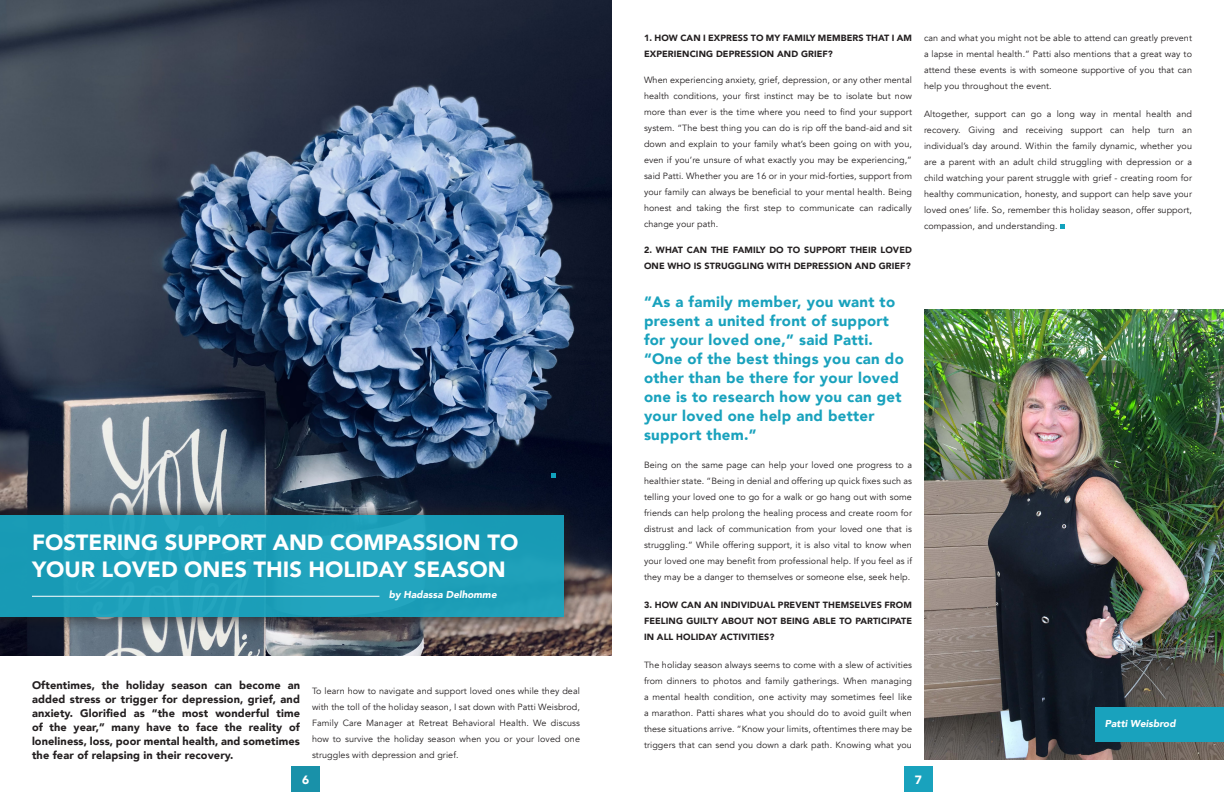
<style>
.page{position:relative;width:1224px;height:792px;background:#fff}
.page>*{position:absolute;margin:0;border:0;box-sizing:border-box;transform-origin:0 0}
.t1{font:900 22px/26.4px "Avenir";color:#fff}
.Copy_-_Subhead{font:900 15px/19px "Avenir";letter-spacing:.02em;color:#19a2bd}
.Numbers{font:900 12px "Avenir";color:#fff}
.Copy_-_Subhead-2{font:900 11px/14px "Avenir";letter-spacing:.01em;color:#231f20;text-align:justify}
.By_Author{font:italic 900 10px "Avenir";color:#fff}
.Copy_-_Subhead-3{font:9px/16px "Avenir";letter-spacing:.01em;color:#231f20;text-align:justify}
.Copy{font:9px/16px "Avenir";letter-spacing:.01em;color:#231f20;text-align:justify}
.Copy-2{font:900 9px/16px "Avenir";letter-spacing:.01em;color:#231f20}
.Copy_-_Subhead-4{font:900 9px/16px "Avenir";letter-spacing:.01em;color:#231f20;text-align:justify}
</style>
<div class="page">
<img style="left:924px;top:310px;width:300px;height:450px">
<img style="left:0;top:0;width:612px;height:655px">
<div style="left:292px;top:766px;width:28px;height:26px;background:#1991a9"></div>
<div style="left:904px;top:766px;width:29px;height:26px;background:#19a2bd"></div>
<svg style="left:552px;top:473px;width:4px;height:5px"></svg>
<div style="left:1096px;top:707px;width:128px;height:35px;background:#19a2bd"></div>
<svg style="left:0;top:500px;width:578px;height:132px;background:#4e525a"></svg>
<div style="left:0;top:515px;width:563px;height:102px;background:#19a2bd"></div>
<hr style="left:32px;top:596px;width:347px;height:1px;background:#fff">
<svg style="left:1060px;top:225px;width:5px;height:4px"></svg>
<p class="t1" style="left:32px;top:529px;width:488px">FOSTERING SUPPORT AND COMPASSION TO<br>YOUR LOVED ONES THIS HOLIDAY SEASON</p>
<p class="By_Author" style="left:389px;top:587px;width:109px">by Hadassa Delhomme</p>
<p class="Copy_-_Subhead-2" style="left:32px;top:678px;width:270px">Oftentimes, the holiday season can become an added stress or trigger for depression, grief, and anxiety. Glorified as “the most wonderful time of the year,” many have to face the reality of loneliness, loss, poor mental health, and sometimes the fear of relapsing in their recovery.</p>
<p class="Copy_-_Subhead-3" style="left:312px;top:684px;width:270px">To learn how to navigate and support loved ones while they deal with the toll of the holiday season, I sat down with Patti Weisbrod, Family Care Manager at Retreat Behavioral Health. We discuss how to survive the holiday season when you or your loved one struggles with depression and grief.</p>
<p class="Copy-2" style="left:644px;top:30px;width:269px">1. HOW CAN I EXPRESS TO MY FAMILY MEMBERS THAT I AM<br>EXPERIENCING DEPRESSION AND GRIEF?</p>
<p class="Copy" style="left:644px;top:72px;width:270px">When experiencing anxiety, grief, depression, or any other mental health conditions, your first instinct may be to isolate but now more than ever is the time where you need to find your support system. “The best thing you can do is rip off the band-aid and sit down and explain to your family what’s been going on with you, even if you’re unsure of what exactly you may be experiencing,” said Patti. Whether you are 16 or in your mid-forties, support from your family can always be beneficial to your mental health. Being honest and taking the first step to communicate can radically change your path.</p>
<p class="Copy-2" style="left:644px;top:242px;width:269px">2. WHAT CAN THE FAMILY DO TO SUPPORT THEIR LOVED<br>ONE WHO IS STRUGGLING WITH DEPRESSION AND GRIEF?</p>
<p class="Copy_-_Subhead" style="left:644px;top:292px;width:261px">“As a family member, you want to present a united front of support for your loved one,” said Patti. “One of the best things you can do other than be there for your loved one is to research how you can get your loved one help and better support them.”</p>
<p class="Copy_-_Subhead-3" style="left:644px;top:457px;width:270px">Being on the same page can help your loved one progress to a healthier state. “Being in denial and offering up quick fixes such as telling your loved one to go for a walk or go hang out with some friends can help prolong the healing process and create room for distrust and lack of communication from your loved one that is struggling.” While offering support, it is also vital to know when your loved one may benefit from professional help. If you feel as if they may be a danger to themselves or someone else, seek help.</p>
<p class="Copy_-_Subhead-4" style="left:644px;top:597px;width:270px">3. HOW CAN AN INDIVIDUAL PREVENT THEMSELVES FROM FEELING GUILTY ABOUT NOT BEING ABLE TO PARTICIPATE IN ALL HOLIDAY ACTIVITIES?</p>
<p class="Copy_-_Subhead-3" style="left:644px;top:657px;width:270px">The holiday season always seems to come with a slew of activities from dinners to photos and family gatherings. When managing a mental health condition, one activity may sometimes feel like a marathon. Patti shares what you should do to avoid guilt when these situations arrive. “Know your limits, oftentimes there may be triggers that can send you down a dark path. Knowing what you</p>
<p class="Copy_-_Subhead-3" style="left:924px;top:30px;width:270px">can and what you might not be able to attend can greatly prevent a lapse in mental health.” Patti also mentions that a great way to attend these events is with someone supportive of you that can help you throughout the event.</p>
<p class="Copy_-_Subhead-3" style="left:924px;top:106px;width:270px">Altogether, support can go a long way in mental health and recovery. Giving and receiving support can help turn an individual’s day around. Within the family dynamic, whether you are a parent with an adult child struggling with depression or a child watching your parent struggle with grief - creating room for healthy communication, honesty, and support can help save your loved ones’ life. So, remember this holiday season, offer support, compassion, and understanding.</p>
<p class="By_Author" style="left:1105px;top:715px;width:72px">Patti Weisbrod</p>
<p class="Numbers" style="left:302px;top:770px;width:9px">6</p>
<p class="Numbers" style="left:915px;top:770px;width:9px">7</p>
</div>
